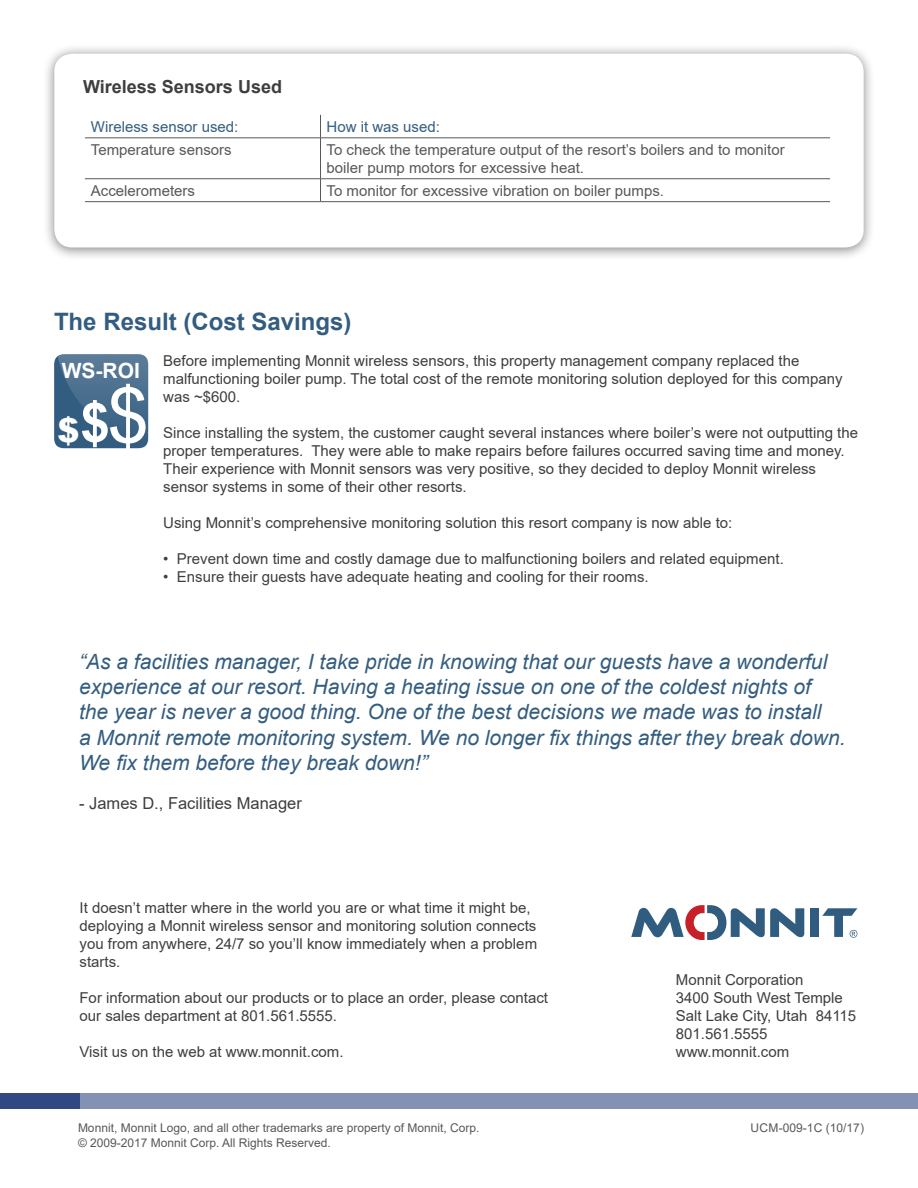
<style>
.page{position:relative;width:918px;height:1188px;background:#fff}
.page>*{position:absolute;margin:0;border:0;box-sizing:border-box;transform-origin:0 0}
.t1{font:900 33px "Arial";color:#fff}
.t2{font:700 24px "Arial";color:#335d80}
.t3{font:italic 21px/25.2px "Arial";color:#335d80}
.t4{font:700 21px "Arial";color:#fff}
.t5{font:700 18px "Arial";color:#3e3e3f}
.t6{font:16.5px "Arial";color:#3e3e3f}
.t7{font:15px/18px "Arial";color:#3e3e3f}
.t8{font:15px/18px "Arial";color:#57585a}
.t9{font:15px "Arial";color:#335d80}
.t10{font:12px "Arial";color:#57585a}
.s1{font-weight:700;font-size:54px}
.s2{font-weight:400;font-size:75px}
</style>
<div class="page">
<div style="left:0;top:1093px;width:918px;height:15px;background:#8392b4"></div>
<div style="left:0;top:1093px;width:79px;height:15px;background:#304982"></div>
<div style="left:43px;top:44px;width:833px;height:217px;background:#231f20;opacity:.55"></div>
<div style="left:54px;top:54px;width:810px;height:193px;background:#fff;border-radius:18px"></div>
<svg style="left:54px;top:354px;width:94px;height:94px;background:#456b8b"></svg>
<svg style="left:320px;top:115px;width:1px;height:23px"></svg>
<hr style="left:85px;top:138px;width:236px;height:1px;background:#57585a">
<hr style="left:321px;top:138px;width:509px;height:1px;background:#57585a">
<hr style="left:320px;top:138px;width:1px;height:41px;background:#57585a">
<hr style="left:85px;top:178px;width:236px;height:1px;background:#57585a">
<hr style="left:321px;top:178px;width:509px;height:1px;background:#57585a">
<svg style="left:320px;top:179px;width:1px;height:22px"></svg>
<hr style="left:85px;top:201px;width:236px;height:1px;background:#57585a">
<hr style="left:321px;top:201px;width:509px;height:1px;background:#57585a">
<div style="left:810px;top:908px;width:8px;height:29px;background:#305c7f"></div>
<svg style="left:631px;top:905px;width:173px;height:35px"></svg>
<svg style="left:822px;top:908px;width:35px;height:30px"></svg>
<p class="t5" style="left:83px;top:74px;width:200px">Wireless Sensors Used</p>
<p class="t9" style="left:91px;top:116px;width:149px">Wireless sensor used:</p>
<p class="t9" style="left:327px;top:116px;width:115px">How it was used:</p>
<p class="t8" style="left:91px;top:140px;width:142px">Temperature sensors</p>
<p class="t8" style="left:327px;top:140px;width:460px">To check the temperature output of the resort’s boilers and to monitor boiler pump motors for excessive heat.</p>
<p class="t8" style="left:91px;top:181px;width:106px">Accelerometers</p>
<p class="t8" style="left:327px;top:181px;width:339px">To monitor for excessive vibration on boiler pumps.</p>
<p class="t2" style="left:54px;top:304px;width:299px">The Result (Cost Savings)</p>
<p class="t7" style="left:163px;top:351px;width:681px">Before implementing Monnit wireless sensors, this property management company replaced the malfunctioning boiler pump. The total cost of the remote monitoring solution deployed for this company was ~$600.</p>
<p class="t7" style="left:163px;top:423px;width:696px">Since installing the system, the customer caught several instances where boiler’s were not outputting the proper temperatures. They were able to make repairs before failures occurred saving time and money.<br>Their experience with Monnit sensors was very positive, so they decided to deploy Monnit wireless sensor systems in some of their other resorts.</p>
<p class="t7" style="left:163px;top:513px;width:571px">Using Monnit’s comprehensive monitoring solution this resort company is now able to:</p>
<p class="t7" style="left:163px;top:549px;width:622px">• Prevent down time and costly damage due to malfunctioning boilers and related equipment.</p>
<p class="t7" style="left:163px;top:567px;width:487px">• Ensure their guests have adequate heating and cooling for their rooms.</p>
<p class="t4" style="left:62px;top:356px;width:80px">WS-ROI</p>
<p class="t1" style="left:58px;top:406px;width:93px">$<span class="s1">$</span><span class="s2">$</span></p>
<p class="t3" style="left:79px;top:649px;width:768px">“As a facilities manager, I take pride in knowing that our guests have a wonderful experience at our resort. Having a heating issue on one of the coldest nights of<br>the year is never a good thing. One of the best decisions we made was to install<br>a Monnit remote monitoring system. We no longer fix things after they break down.<br>We fix them before they break down!”</p>
<p class="t6" style="left:79px;top:792px;width:224px">- James D., Facilities Manager</p>
<p class="t7" style="left:80px;top:898px;width:459px">It doesn’t matter where in the world you are or what time it might be, deploying a Monnit wireless sensor and monitoring solution connects you from anywhere, 24/7 so you’ll know immediately when a problem starts.</p>
<p class="t7" style="left:80px;top:988px;width:470px">For information about our products or to place an order, please contact our sales department at 801.561.5555.</p>
<p class="t7" style="left:80px;top:1042px;width:266px">Visit us on the web at www.monnit.com.</p>
<p class="t10" style="left:78px;top:1120px;width:403px">Monnit, Monnit Logo, and all other trademarks are property of Monnit, Corp.</p>
<p class="t10" style="left:78px;top:1135px;width:254px">© 2009-2017 Monnit Corp. All Rights Reserved.</p>
<p class="t7" style="left:676px;top:971px;width:129px">Monnit Corporation</p>
<p class="t7" style="left:676px;top:989px;width:169px">3400 South West Temple</p>
<p class="t7" style="left:676px;top:1007px;width:182px">Salt Lake City, Utah 84115</p>
<p class="t7" style="left:676px;top:1025px;width:93px">801.561.5555</p>
<p class="t7" style="left:676px;top:1043px;width:115px">www.monnit.com</p>
<p class="t10" style="left:750px;top:1120px;width:115px">UCM-009-1C (10/17)</p>
</div>
